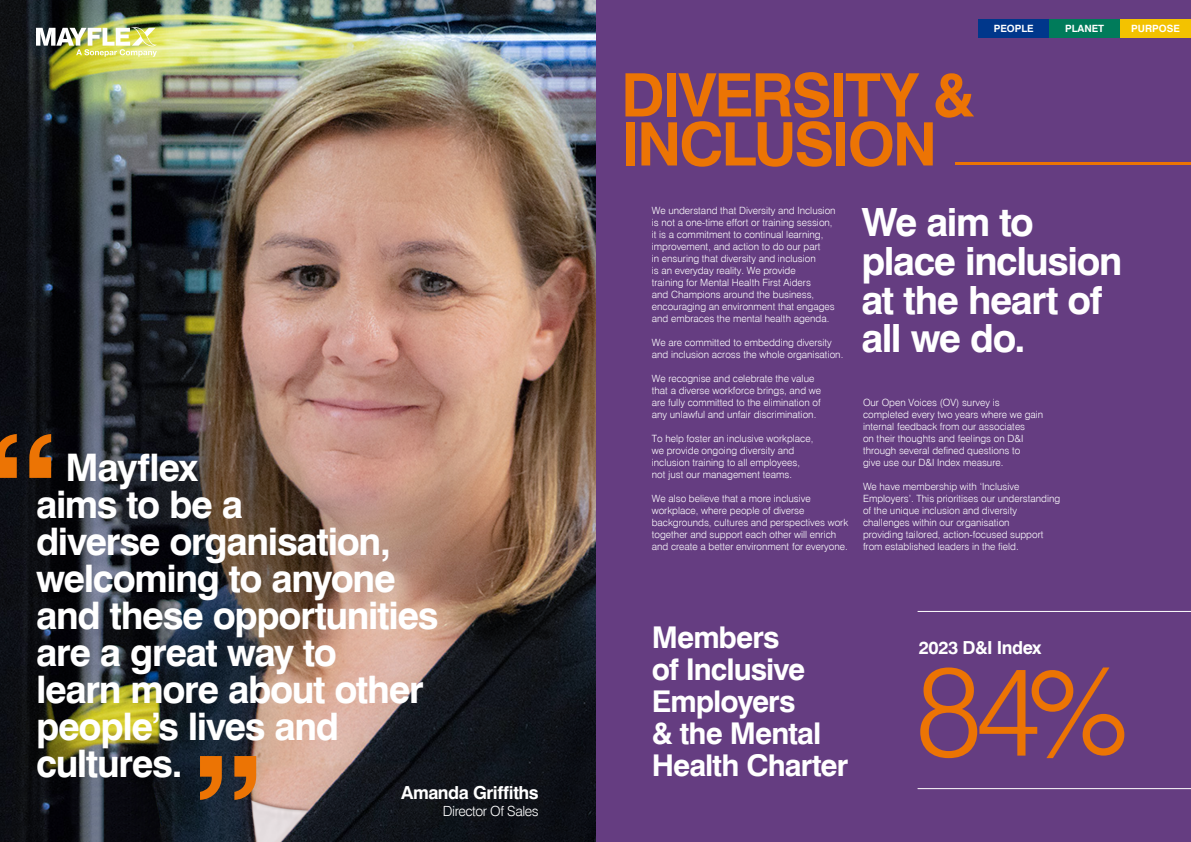
<style>
.page{position:relative;width:1191px;height:842px;background:#fff}
.page>*{position:absolute;margin:0;border:0;box-sizing:border-box;transform-origin:0 0}
.t1{font:700 160px "Swiss 721 BT";color:#ec7404}
.t2{font:300 126px "Swiss 721 BT";color:#ec7404}
.t3{font:700 60px/49px "Swiss 721 BT";letter-spacing:-.04em;color:#ec7404}
.t4{font:700 38.9px/38.9px "Swiss 721 BT";letter-spacing:-.035em;color:#fff}
.t5{font:700 38px/37px "Swiss 721 BT";letter-spacing:-.035em;color:#fff}
.t6{font:700 30px/32px "Swiss 721 BT";letter-spacing:-.03em;color:#fff}
.t7{font:700 18px "Swiss 721 BT";letter-spacing:-.03em;color:#fff}
.t8{font:300 14px "Swiss 721 BT";letter-spacing:-.03em;color:#fff}
.t9{font:300 10px/12px "Swiss 721 BT";color:#fff}
.t10{font:700 10px "Swiss 721 BT";color:#fff}
</style>
<div class="page">
<img style="left:0;top:0;width:1191px;height:842px">
<div style="left:1120px;top:19px;width:71px;height:19px;background:#f3c200"></div>
<div style="left:1049px;top:19px;width:71px;height:19px;background:#007b5a"></div>
<div style="left:978px;top:19px;width:71px;height:19px;background:#00378b"></div>
<img style="left:36px;top:26px;width:121px;height:31px">
<h1 class="t1" style="left:-12px;top:398px;width:72px">“</h1>
<h3 class="t5" style="left:36px;top:448px;width:404px;text-indent:30px">Mayflex<br>aims to be a<br>diverse organisation, welcoming to anyone and these opportunities are a great way to<br>learn more about other people’s lives and cultures.</h3>
<h3 class="t7" style="left:401px;top:782px;width:139px">Amanda Griffiths</h3>
<h3 class="t8" style="left:443px;top:802px;width:97px">Director Of Sales</h3>
<h1 class="t1" style="left:263px;top:836px;width:72px;rotate:-180deg">“</h1>
<p class="t10" style="left:993px;top:22px;width:42px">PEOPLE</p>
<p class="t10" style="left:1065px;top:22px;width:41px">PLANET</p>
<p class="t10" style="left:1131px;top:22px;width:50px">PURPOSE</p>
<h3 class="t3" style="left:621px;top:70px;width:355px">DIVERSITY &amp;<br>INCLUSION</h3>
<p class="t9" style="left:652px;top:204px;width:185px">We understand that Diversity and Inclusion is not a one-time effort or training session, it is a commitment to continual learning, improvement, and action to do our part<br>in ensuring that diversity and inclusion<br>is an everyday reality. We provide<br>training for Mental Health First Aiders<br>and Champions around the business, encouraging an environment that engages and embraces the mental health agenda.</p>
<p class="t9" style="left:652px;top:336px;width:193px">We are committed to embedding diversity and inclusion across the whole organisation.</p>
<p class="t9" style="left:652px;top:372px;width:171px">We recognise and celebrate the value that a diverse workforce brings, and we are fully committed to the elimination of any unlawful and unfair discrimination.</p>
<p class="t9" style="left:652px;top:432px;width:163px">To help foster an inclusive workplace, we provide ongoing diversity and inclusion training to all employees, not just our management teams.</p>
<p class="t9" style="left:652px;top:492px;width:198px">We also believe that a more inclusive workplace, where people of diverse backgrounds, cultures and perspectives work together and support each other will enrich and create a better environment for everyone.</p>
<h3 class="t4" style="left:861px;top:202px;width:262px">We aim to place inclusion at the heart of all we do.</h3>
<p class="t9" style="left:863px;top:396px;width:182px">Our Open Voices (OV) survey is completed every two years where we gain internal feedback from our associates<br>on their thoughts and feelings on D&amp;I through several defined questions to<br>give use our D&amp;I Index measure.</p>
<p class="t9" style="left:863px;top:480px;width:199px">We have membership with ‘Inclusive Employers’. This prioritises our understanding of the unique inclusion and diversity challenges within our organisation<br>providing tailored, action-focused support</p>
<p class="t9" style="left:863px;top:540px;width:157px">from established leaders in the field.</p>
<h3 class="t6" style="left:652px;top:621px;width:129px">Members</h3>
<h3 class="t6" style="left:652px;top:653px;width:198px">of Inclusive<br>Employers<br>&amp; the Mental<br>Health Charter</h3>
<h3 class="t7" style="left:918px;top:636px;width:124px">2023 D&amp;I Index</h3>
<h2 class="t2" style="left:915px;top:634px;width:215px">84%</h2>
</div>
